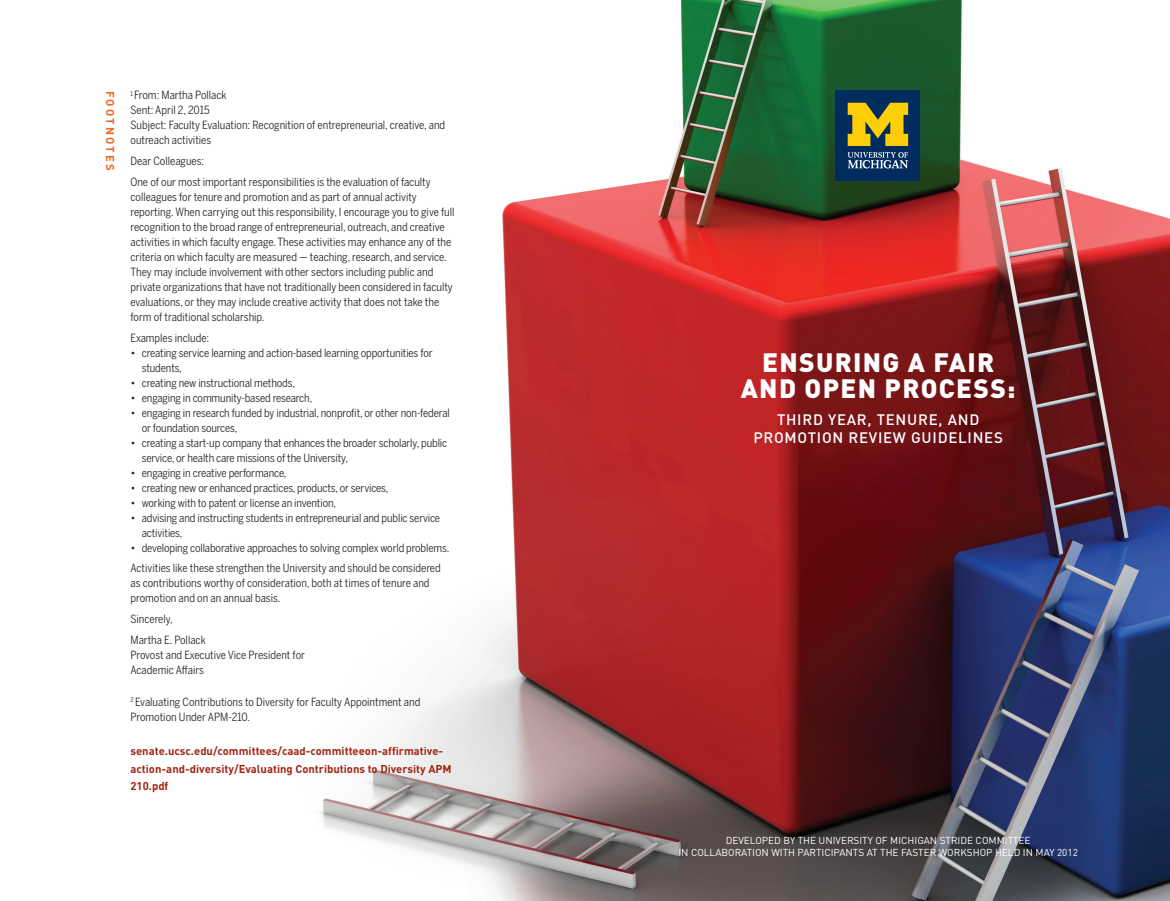
<style>
.page{position:relative;width:1170px;height:901px;background:#fff}
.page>*{position:absolute;margin:0;border:0;box-sizing:border-box;transform-origin:0 0}
.t1{font:900 26.25px/26.2px "DIN";letter-spacing:.05em;color:#fff;text-align:center}
.t2{font:500 15px/18px "DIN";letter-spacing:.05em;color:#fff;text-align:center}
.t3{font:11.25px/15px "Benton Sans Cond";letter-spacing:-.005em;color:#231f20}
.t4{font:700 11.25px/17.5px "DIN";color:#a12514}
.t5{font:700 11.25px "DIN";letter-spacing:.2em;color:#ec6a20}
.t6{font:10px/12px "DIN";color:#fff;text-align:center}
</style>
<div class="page">
<img style="left:320px;top:0;width:850px;height:900px">
<div style="left:835px;top:90px;width:85px;height:90px;background:#002d5e"></div>
<svg style="left:847px;top:103px;width:61px;height:43px"></svg>
<svg style="left:847px;top:152px;width:61px;height:16px"></svg>
<p class="t5" style="left:118px;top:90px;width:81px;rotate:90deg">FOOTNOTES</p>
<p class="t3" style="left:130px;top:88px;width:316px"><sup>1</sup> From: Martha Pollack<br>Sent: April 2, 2015<br>Subject: Faculty Evaluation: Recognition of entrepreneurial, creative, and outreach activities</p>
<p class="t3" style="left:130px;top:151px;width:302px;line-height:20.6px">Dear Colleagues:<br>One of our most important responsibilities is the evaluation of faculty</p>
<p class="t3" style="left:130px;top:189px;width:326px">colleagues for tenure and promotion and as part of annual activity reporting. When carrying out this responsibility, I encourage you to give full recognition to the broad range of entrepreneurial, outreach, and creative activities in which faculty engage. These activities may enhance any of the criteria on which faculty are measured — teaching, research, and service.<br>They may include involvement with other sectors including public and private organizations that have not traditionally been considered in faculty evaluations, or they may include creative activity that does not take the form of traditional scholarship.</p>
<p class="t3" style="left:130px;top:330px;width:80px">Examples include:</p>
<p class="t3" style="left:142px;top:345px;width:292px;text-indent:-11px">• creating service learning and action-based learning opportunities for students,</p>
<p class="t3" style="left:130px;top:375px;width:166px">• creating new instructional methods,</p>
<p class="t3" style="left:130px;top:390px;width:183px">• engaging in community-based research,</p>
<p class="t3" style="left:142px;top:405px;width:310px;text-indent:-11px">• engaging in research funded by industrial, nonprofit, or other non-federal or foundation sources,</p>
<p class="t3" style="left:142px;top:435px;width:307px;text-indent:-11px">• creating a start-up company that enhances the broader scholarly, public service, or health care missions of the University,</p>
<p class="t3" style="left:130px;top:465px;width:158px">• engaging in creative performance,</p>
<p class="t3" style="left:130px;top:480px;width:259px">• creating new or enhanced practices, products, or services,</p>
<p class="t3" style="left:130px;top:495px;width:207px">• working with to patent or license an invention,</p>
<p class="t3" style="left:142px;top:510px;width:300px;text-indent:-11px">• advising and instructing students in entrepreneurial and public service activities,</p>
<p class="t3" style="left:130px;top:537px;width:320px;line-height:20.6px">• developing collaborative approaches to solving complex world problems.<br>Activities like these strengthen the University and should be considered</p>
<p class="t3" style="left:130px;top:575px;width:301px">as contributions worthy of consideration, both at times of tenure and promotion and on an annual basis.</p>
<p class="t3" style="left:130px;top:608px;width:77px;line-height:20.6px">Sincerely,<br>Martha E. Pollack</p>
<p class="t3" style="left:130px;top:647px;width:176px">Provost and Executive Vice President for<br>Academic Affairs</p>
<p class="t3" style="left:130px;top:694px;width:291px"><sup>2</sup> Evaluating Contributions to Diversity for Faculty Appointment and<br>Promotion Under APM-210.</p>
<p class="t4" style="left:130px;top:741px;width:323px">senate.ucsc.edu/committees/caad-committeeon-affirmative&shy;action-and-diversity/Evaluating Contributions to Diversity APM<br>210.pdf</p>
<h1 class="t1" style="left:741px;top:348px;width:276px">ENSURING A FAIR<br>AND OPEN PROCESS:</h1>
<h2 class="t2" style="left:753px;top:409px;width:251px">THIRD YEAR, TENURE, AND<br>PROMOTION REVIEW GUIDELINES</h2>
<p class="t6" style="left:678px;top:834px;width:401px">DEVELOPED BY THE UNIVERSITY OF MICHIGAN STRIDE COMMITTEE<br>IN COLLABORATION WITH PARTICIPANTS AT THE FASTER WORKSHOP HELD IN MAY 2012</p>
</div>
